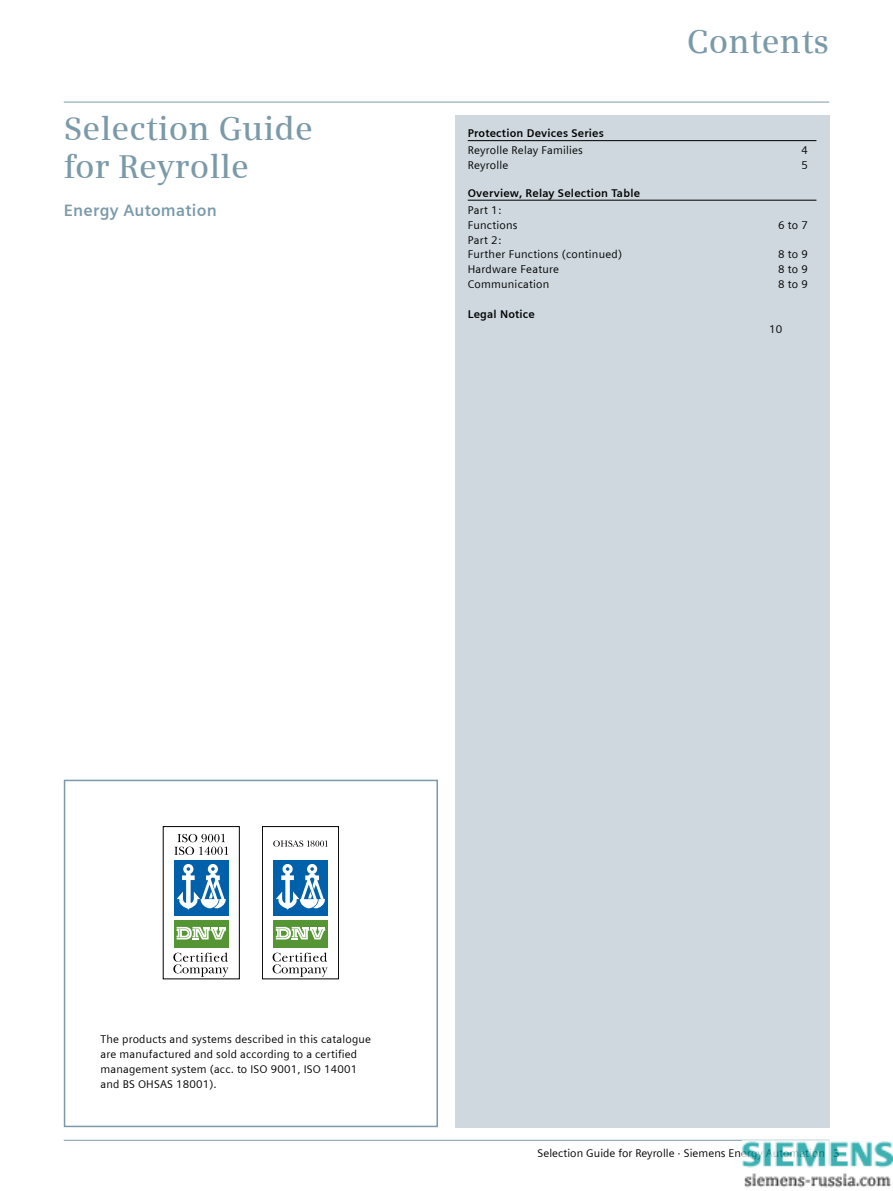
<style>
.page{position:relative;width:893px;height:1191px;background:#fff}
.page>*{position:absolute;margin:0;border:0;box-sizing:border-box;transform-origin:0 0}
.t1{font:600 33px/38.2px "Siemens Serif";letter-spacing:.005em;color:#7b9aa9}
.t2{font:700 16.5px "Siemens Sans";letter-spacing:.015em;color:#7b9aa9}
.t3{font:11.25px/14.9px "Siemens Sans";letter-spacing:.015em;color:#000}
.t4{font:700 11.25px "Siemens Sans";letter-spacing:.02em;color:#000}
.s1{font-weight:700}
</style>
<div class="page">
<hr style="left:64px;top:102px;width:765px;height:1px;background:#7b9aa9">
<svg style="left:63px;top:1139px;width:766px;height:2px"></svg>
<div style="left:64px;top:779px;width:374px;height:348px;border:2px solid #7b9aa9"></div>
<div style="left:163px;top:826px;width:77px;height:153px;border:1px solid #000"></div>
<svg style="left:173px;top:952px;width:55px;height:25px"></svg>
<div style="left:174px;top:920px;width:54px;height:27px;background:#559534"></div>
<svg style="left:177px;top:926px;width:49px;height:14px"></svg>
<div style="left:174px;top:860px;width:54px;height:56px;background:#0060a9"></div>
<svg style="left:177px;top:864px;width:49px;height:46px"></svg>
<svg style="left:174px;top:833px;width:54px;height:22px"></svg>
<div style="left:262px;top:826px;width:77px;height:153px;border:1px solid #000"></div>
<svg style="left:273px;top:952px;width:55px;height:25px"></svg>
<div style="left:273px;top:920px;width:55px;height:27px;background:#559534"></div>
<svg style="left:276px;top:926px;width:49px;height:14px"></svg>
<div style="left:273px;top:860px;width:55px;height:56px;background:#0060a9"></div>
<svg style="left:276px;top:864px;width:49px;height:46px"></svg>
<svg style="left:273px;top:840px;width:54px;height:6px"></svg>
<div style="left:455px;top:115px;width:374px;height:1012px;background:#ced8de"></div>
<hr style="left:468px;top:140px;width:348px;height:1px;background:#000">
<hr style="left:468px;top:200px;width:348px;height:1px;background:#000">
<img style="left:742px;top:1140px;width:150px;height:48px">
<h1 class="t1" style="left:64px;top:109px;width:251px">Selection Guide for Reyrolle</h1>
<h2 class="t2" style="left:64px;top:201px;width:155px">Energy Automation</h2>
<h1 class="t1" style="left:687px;top:22px;width:144px">Contents</h1>
<p class="t4" style="left:468px;top:127px;width:138px">Protection Devices Series</p>
<p class="t3" style="left:468px;top:143px;width:117px">Reyrolle Relay Families</p>
<p class="t3" style="left:801px;top:143px;width:8px">4</p>
<p class="t3" style="left:468px;top:158px;width:42px">Reyrolle</p>
<p class="t3" style="left:801px;top:158px;width:8px">5</p>
<p class="t4" style="left:468px;top:186px;width:174px">Overview, Relay Selection Table</p>
<p class="t3" style="left:468px;top:202px;width:51px">Part 1:<br>Functions</p>
<p class="t3" style="left:778px;top:217px;width:31px">6 to 7</p>
<p class="t3" style="left:468px;top:232px;width:156px">Part 2:<br>Further Functions (continued)</p>
<p class="t3" style="left:778px;top:247px;width:31px">8 to 9</p>
<p class="t3" style="left:468px;top:262px;width:93px">Hardware Feature</p>
<p class="t3" style="left:778px;top:262px;width:31px">8 to 9</p>
<p class="t3" style="left:468px;top:277px;width:83px">Communication</p>
<p class="t3" style="left:778px;top:277px;width:31px">8 to 9</p>
<p class="t4" style="left:468px;top:308px;width:69px">Legal Notice</p>
<p class="t3" style="left:769px;top:322px;width:15px">10</p>
<p class="t3" style="left:101px;top:1032px;width:272px">The products and systems described in this catalogue are manufactured and sold according to a certified management system (acc. to ISO 9001, ISO 14001 and BS OHSAS 18001).</p>
<p class="t3" style="left:538px;top:1145px;width:304px">Selection Guide for Reyrolle · Siemens Energy Automation <span class="s1">3</span></p>
</div>
